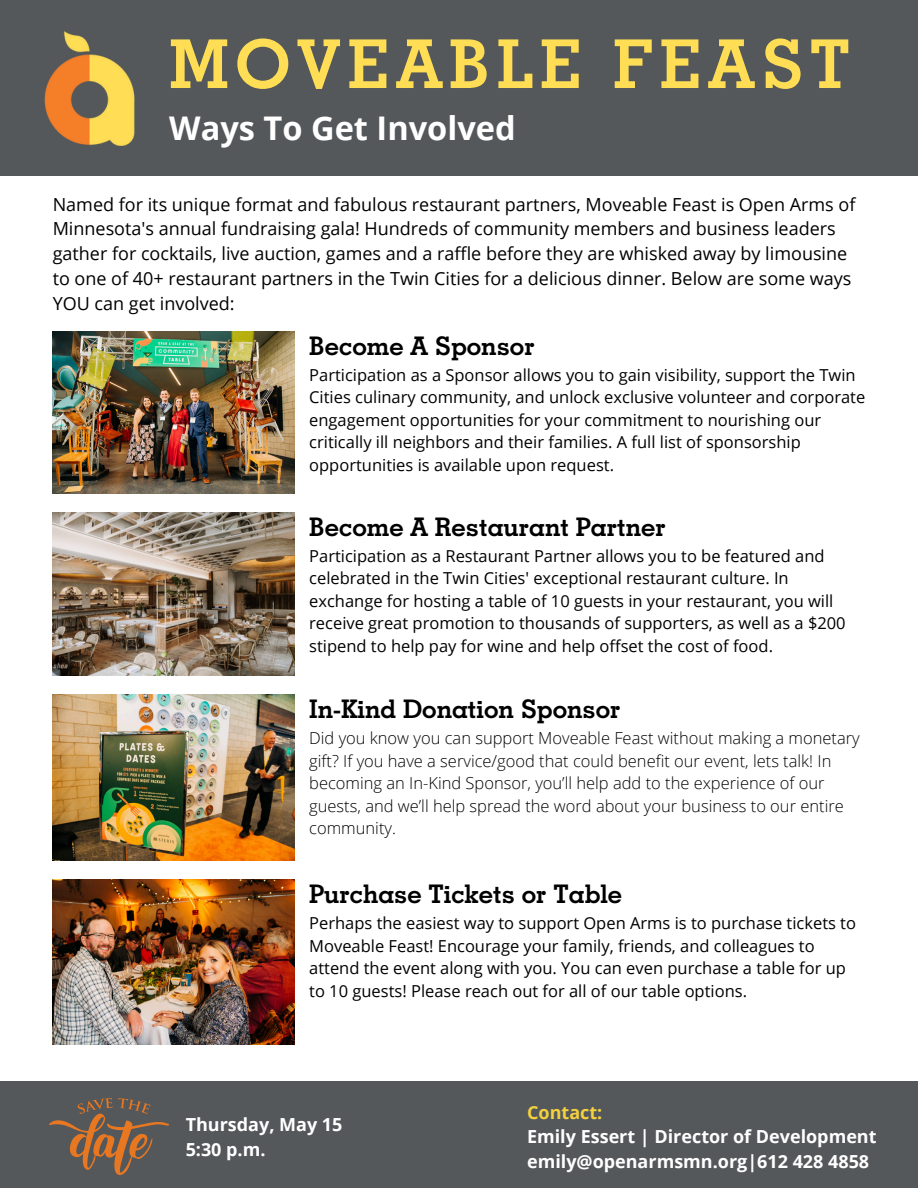
<style>
.page{position:relative;width:918px;height:1188px;background:#fff}
.page>*{position:absolute;margin:0;border:0;box-sizing:border-box;transform-origin:0 0}
.t1{font:700 67.5px "Geo Slab 703";letter-spacing:.095em;color:#fd5}
.t2{font:700 32.55px "Open Sans";color:#fff}
.t3{font:700 25.65px "Geo Slab 703";color:#000}
.t4{font:18px/24.8px "Open Sans";color:#000}
.t5{font:700 18px/24.8px "Open Sans";color:#fff}
.t6{font:16.5px/22.5px "Open Sans";color:#000}
.t7{font:300 16.5px/22.5px "Open Sans";color:#000}
.s1{color:#f3d03e}
</style>
<div class="page">
<img style="left:53px;top:331px;width:242px;height:162px">
<div style="left:0;top:0;width:918px;height:175px;background:#54585a"></div>
<img style="left:0;top:31px;width:179px;height:145px">
<div style="left:0;top:1081px;width:918px;height:107px;background:#54585a"></div>
<img style="left:53px;top:512px;width:242px;height:163px">
<img style="left:53px;top:695px;width:242px;height:165px">
<img style="left:53px;top:879px;width:242px;height:166px">
<svg style="left:49px;top:1098px;width:120px;height:77px"></svg>
<p class="t1" style="left:169px;top:23px;width:682px">MOVEABLE FEAST</p>
<h1 class="t2" style="left:169px;top:105px;width:348px">Ways To Get Involved</h1>
<p class="t4" style="left:53px;top:191px;width:804px">Named for its unique format and fabulous restaurant partners, Moveable Feast is Open Arms of Minnesota's annual fundraising gala! Hundreds of community members and business leaders gather for cocktails, live auction, games and a raffle before they are whisked away by limousine to one of 40+ restaurant partners in the Twin Cities for a delicious dinner. Below are some ways YOU can get involved:</p>
<p class="t3" style="left:309px;top:330px;width:227px">Become A Sponsor</p>
<h3 class="t6" style="left:309px;top:363px;width:558px">Participation as a Sponsor allows you to gain visibility, support the Twin Cities culinary community, and unlock exclusive volunteer and corporate engagement opportunities for your commitment to nourishing our critically ill neighbors and their families. A full list of sponsorship opportunities is available upon request.</h3>
<p class="t3" style="left:309px;top:511px;width:358px">Become A Restaurant Partner</p>
<p class="t6" style="left:309px;top:544px;width:538px">Participation as a Restaurant Partner allows you to be featured and celebrated in the Twin Cities' exceptional restaurant culture. In exchange for hosting a table of 10 guests in your restaurant, you will receive great promotion to thousands of supporters, as well as a $200 stipend to help pay for wine and help offset the cost of food.</p>
<h3 class="t3" style="left:309px;top:694px;width:313px">In-Kind Donation Sponsor</h3>
<p class="t7" style="left:309px;top:727px;width:552px">Did you know you can support Moveable Feast without making a monetary gift? If you have a service/good that could benefit our event, lets talk! In becoming an In-Kind Sponsor, you’ll help add to the experience of our guests, and we’ll help spread the word about your business to our entire community.</p>
<p class="t3" style="left:309px;top:878px;width:314px">Purchase Tickets or Table</p>
<h3 class="t6" style="left:309px;top:911px;width:548px">Perhaps the easiest way to support Open Arms is to purchase tickets to Moveable Feast! Encourage your family, friends, and colleagues to attend the event along with you. You can even purchase a table for up to 10 guests! Please reach out for all of our table options.</h3>
<p class="t5" style="left:186px;top:1112px;width:158px">Thursday, May 15<br>5:30 p.m.</p>
<h2 class="t5" style="left:527px;top:1099px;width:351px"><span class="s1">Contact:<br></span>Emily Essert | Director of Development emily@openarmsmn.org|612 428 4858</h2>
</div>
